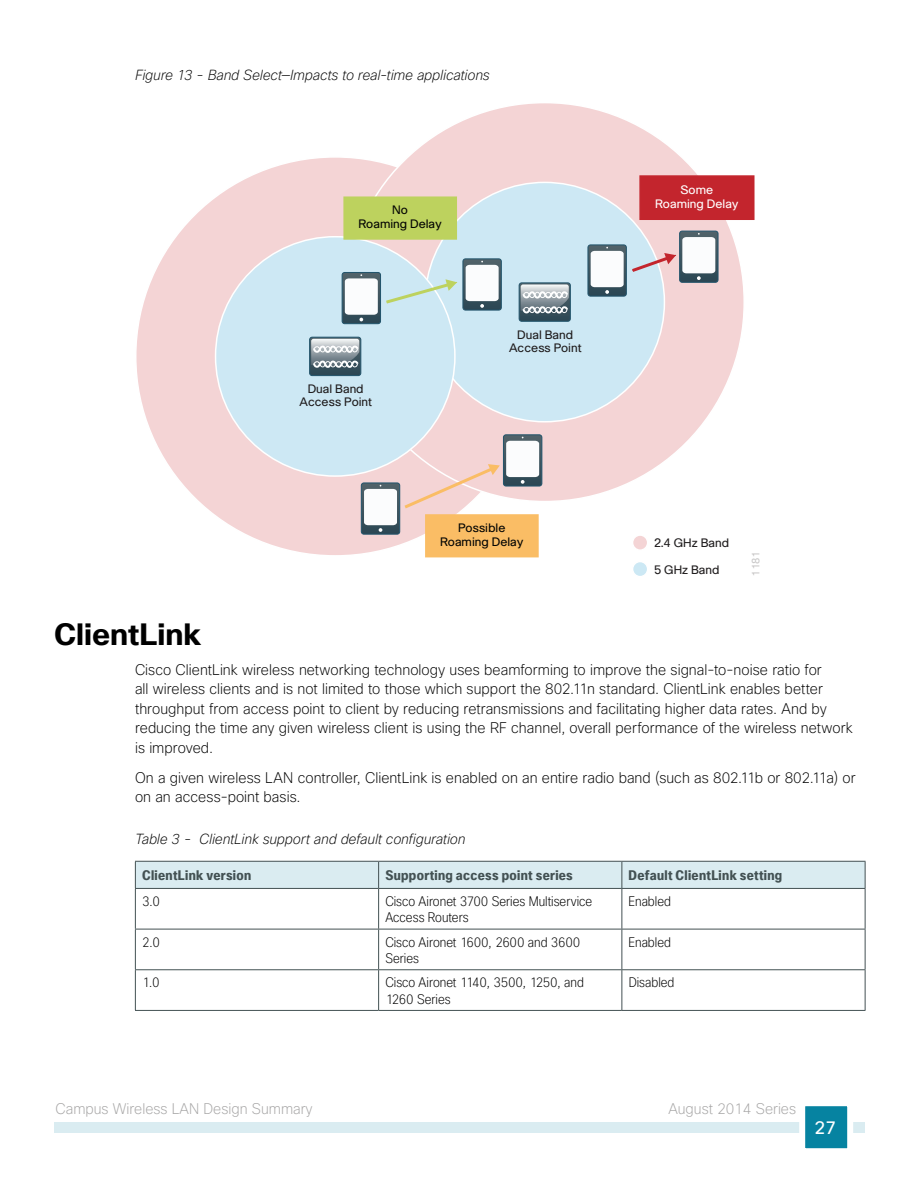
<style>
.page{position:relative;width:918px;height:1188px;background:#fff}
.page>*{position:absolute;margin:0;border:0;box-sizing:border-box;transform-origin:0 0}
.t1{font:700 30px "Cisco Sans";color:#000}
.t2{font:18px "Cisco Sans";color:#fff}
.t3{font:200 15px/19.5px "Cisco Sans";letter-spacing:.005em;color:#000;scale:.95 1}
.t4{font:200 15px "Cisco Sans";color:#a6a5a5;scale:.95 1}
.t5{font:italic 200 14.25px "Cisco Sans";letter-spacing:.005em;color:#000;scale:.95 1}
.t6{font:200 condensed 13.5px/16.5px "Cisco Sans";color:#000}
.t7{font:700 condensed 13.5px "Cisco Sans";letter-spacing:.025em;color:#435153}
.t8{font:12px/13.5px "Cisco";color:#201d1e;text-align:center}
.t9{font:12px/14.4px "Cisco";color:#040503;text-align:center}
.t10{font:12px/14.4px "Cisco";color:#fff;text-align:center}
.t11{font:10.5px "Cisco";color:#c9c8c8}
</style>
<div class="page">
<div style="left:54px;top:1122px;width:811px;height:11px;background:#daecf1"></div>
<svg style="left:799px;top:1106px;width:54px;height:43px"></svg>
<div style="left:136px;top:157px;width:399px;height:399px;background:#f4d4d5;border-radius:50%"></div>
<div style="left:345px;top:103px;width:399px;height:399px;background:#f4d4d5;border-radius:50%"></div>
<div style="left:425px;top:182px;width:239px;height:240px;background:#cde8f4;border-radius:50%"></div>
<svg style="left:519px;top:282px;width:52px;height:40px;background:#8a9aa2"></svg>
<div style="left:216px;top:237px;width:239px;height:239px;background:#cde8f4;border-radius:50%"></div>
<svg style="left:309px;top:337px;width:52px;height:39px;background:#8b9aa2"></svg>
<div style="left:633px;top:535px;width:15px;height:15px;background:#f4d4d5;border-radius:50%"></div>
<div style="left:632px;top:534px;width:16px;height:17px;border:2px solid #fff;border-radius:50%"></div>
<div style="left:633px;top:562px;width:15px;height:15px;background:#cce8f4;border-radius:50%"></div>
<div style="left:632px;top:561px;width:16px;height:16px;border:2px solid #fff;border-radius:50%"></div>
<div style="left:425px;top:514px;width:114px;height:43px;background:#fabd65"></div>
<svg style="left:361px;top:434px;width:181px;height:101px"></svg>
<div style="left:640px;top:176px;width:114px;height:43px;background:#c3252d"></div>
<div style="left:639px;top:175px;width:116px;height:45px;border:2px solid #c3252d"></div>
<svg style="left:587px;top:231px;width:132px;height:66px"></svg>
<div style="left:343px;top:196px;width:114px;height:44px;background:#bdd25e"></div>
<svg style="left:342px;top:258px;width:160px;height:66px"></svg>
<svg style="left:136px;top:889px;width:729px;height:121px"></svg>
<hr style="left:135px;top:889px;width:1px;height:40px;background:#435153">
<hr style="left:378px;top:889px;width:1px;height:40px;background:#435153">
<hr style="left:621px;top:889px;width:1px;height:40px;background:#435153">
<hr style="left:865px;top:889px;width:1px;height:40px;background:#435153">
<hr style="left:135px;top:929px;width:244px;height:1px;background:#435153">
<hr style="left:135px;top:929px;width:1px;height:40px;background:#435153">
<hr style="left:379px;top:929px;width:243px;height:1px;background:#435153">
<hr style="left:378px;top:929px;width:1px;height:40px;background:#435153">
<hr style="left:622px;top:929px;width:244px;height:1px;background:#435153">
<hr style="left:621px;top:929px;width:1px;height:40px;background:#435153">
<hr style="left:865px;top:929px;width:1px;height:40px;background:#435153">
<hr style="left:135px;top:969px;width:244px;height:1px;background:#435153">
<hr style="left:135px;top:970px;width:1px;height:40px;background:#435153">
<hr style="left:135px;top:1010px;width:244px;height:1px;background:#435153">
<hr style="left:379px;top:969px;width:243px;height:1px;background:#435153">
<hr style="left:378px;top:970px;width:1px;height:40px;background:#435153">
<hr style="left:379px;top:1010px;width:243px;height:1px;background:#435153">
<hr style="left:622px;top:969px;width:244px;height:1px;background:#435153">
<hr style="left:621px;top:970px;width:1px;height:40px;background:#435153">
<hr style="left:865px;top:970px;width:1px;height:40px;background:#435153">
<hr style="left:622px;top:1010px;width:244px;height:1px;background:#435153">
<hr style="left:135px;top:888px;width:244px;height:1px;background:#435153">
<hr style="left:379px;top:888px;width:243px;height:1px;background:#435153">
<svg style="left:135px;top:861px;width:731px;height:27px;background:#d4e6eb"></svg>
<hr style="left:622px;top:888px;width:244px;height:1px;background:#435153">
<p class="t5" style="left:135px;top:66px;width:375px">Figure 13 - Band Select—Impacts to real-time applications</p>
<p class="t9" style="left:358px;top:202px;width:85px">No<br>Roaming Delay</p>
<p class="t8" style="left:299px;top:382px;width:74px">Dual Band<br>Access Point</p>
<p class="t8" style="left:509px;top:327px;width:74px">Dual Band<br>Access Point</p>
<p class="t9" style="left:440px;top:520px;width:85px">Possible<br>Roaming Delay</p>
<p class="t10" style="left:655px;top:182px;width:85px">Some<br>Roaming Delay</p>
<p class="t8" style="left:654px;top:535px;width:77px">2.4 GHz Band</p>
<p class="t8" style="left:654px;top:562px;width:67px">5 GHz Band</p>
<p class="t11" style="left:750px;top:577px;width:27px;rotate:-90deg">1181</p>
<h1 class="t1" style="left:54px;top:615px;width:149px">ClientLink</h1>
<p class="t3" style="left:135px;top:660px;width:757px">Cisco ClientLink wireless networking technology uses beamforming to improve the signal-to-noise ratio for<br>all wireless clients and is not limited to those which support the 802.11n standard. ClientLink enables better throughput from access point to client by reducing retransmissions and facilitating higher data rates. And by reducing the time any given wireless client is using the RF channel, overall performance of the wireless network is improved.</p>
<p class="t3" style="left:135px;top:768px;width:760px">On a given wireless LAN controller, ClientLink is enabled on an entire radio band (such as 802.11b or 802.11a) or on an access-point basis.</p>
<p class="t5" style="left:135px;top:830px;width:349px">Table 3 - ClientLink support and default configuration</p>
<p class="t7" style="left:142px;top:867px;width:111px">ClientLink version</p>
<p class="t7" style="left:385px;top:867px;width:189px">Supporting access point series</p>
<p class="t7" style="left:629px;top:867px;width:155px">Default ClientLink setting</p>
<p class="t6" style="left:142px;top:893px;width:20px">3.0</p>
<p class="t6" style="left:385px;top:893px;width:209px">Cisco Aironet 3700 Series Multiservice<br>Access Routers</p>
<p class="t6" style="left:629px;top:893px;width:44px">Enabled</p>
<p class="t6" style="left:142px;top:933px;width:19px">2.0</p>
<p class="t6" style="left:385px;top:933px;width:196px">Cisco Aironet 1600, 2600 and 3600<br>Series</p>
<p class="t6" style="left:629px;top:933px;width:44px">Enabled</p>
<p class="t6" style="left:142px;top:974px;width:19px">1.0</p>
<p class="t6" style="left:385px;top:974px;width:200px">Cisco Aironet 1140, 3500, 1250, and<br>1260 Series</p>
<p class="t6" style="left:629px;top:974px;width:47px">Disabled</p>
<p class="t4" style="left:56px;top:1099px;width:272px">Campus Wireless LAN Design Summary</p>
<p class="t4" style="left:668px;top:1099px;width:136px">August 2014 Series</p>
<p class="t2" style="left:815px;top:1116px;width:23px">27</p>
</div>
